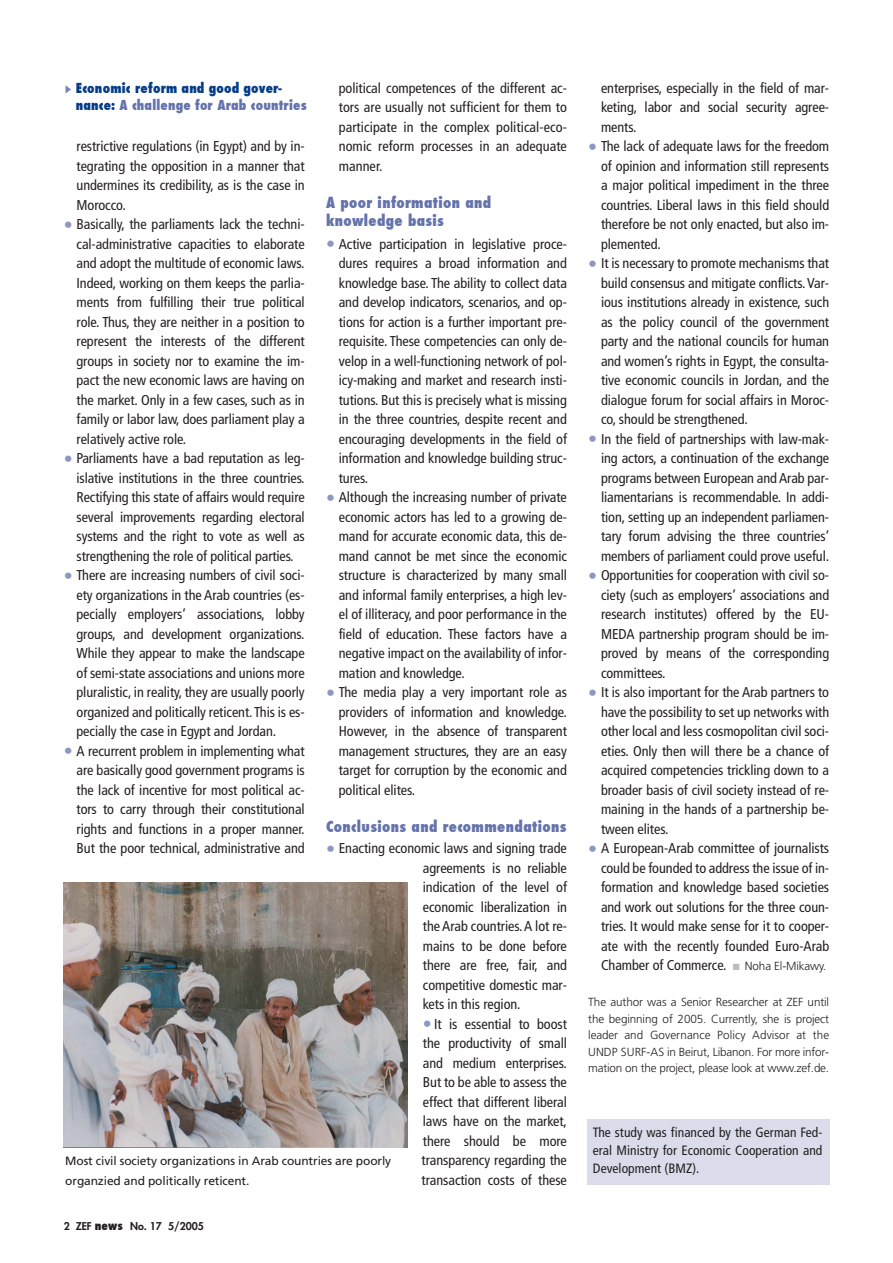
<style>
.page{position:relative;width:893px;height:1263px;background:#fff}
.page>*{position:absolute;margin:0;border:0;box-sizing:border-box;transform-origin:0 0}
.t1{font:800 condensed 15px/18px "Futura";letter-spacing:.025em;color:#6573ab}
.t2{font:condensed 14.25px/19.5px "Frutiger";letter-spacing:-.005em;color:#231f20;text-align:justify}
.t3{font:condensed 13.5px/18px "Frutiger";letter-spacing:.005em;color:#231f20;text-align:justify}
.t4{font:800 condensed 13.5px/16.5px "Futura";letter-spacing:.015em;color:#063d87}
.t5{font:12px/19.5px "Frutiger";letter-spacing:-.01em;color:#231f20}
.t6{font:300 11.7px/16.5px "Frutiger";letter-spacing:-.015em;color:#231f20;text-align:justify}
.t7{font:800 10.5px "Futura";letter-spacing:-.005em;color:#231f20}
.s1{font-size:18px;color:#8e96c3}
.s2{font-family:"European Pi Three";font-weight:400;font-stretch:normal;font-size:10.5px;color:#7883b6}
.s3{color:#6573ab}
.s4{font-stretch:condensed;font-size:12px}
</style>
<div class="page">
<div style="left:587px;top:1119px;width:242px;height:66px;background:#dadcec"></div>
<img style="left:64px;top:882px;width:344px;height:266px">
<p class="t2" style="left:339px;top:79px;width:230px">political competences of the different ac&shy;tors are usually not sufficient for them to participate in the complex political-eco&shy;nomic reform processes in an adequate manner.</p>
<p class="t1" style="left:326px;top:194px;width:167px">A poor information and knowledge basis</p>
<p class="t2" style="left:339px;top:235px;width:230px;text-indent:-13px"><span class="s1">•</span> Active participation in legislative proce&shy;dures requires a broad information and knowledge base. The ability to collect data and develop indicators, scenarios, and op&shy;tions for action is a further important pre&shy;requisite. These competencies can only de&shy;velop in a well-functioning network of pol&shy;icy-making and market and research insti&shy;tutions. But this is precisely what is missing in the three countries, despite recent and encouraging developments in the field of information and knowledge building struc&shy;tures.</p>
<p class="t2" style="left:339px;top:489px;width:230px;text-indent:-13px"><span class="s1">•</span> Although the increasing number of private economic actors has led to a growing de&shy;mand for accurate economic data, this de&shy;mand cannot be met since the economic structure is characterized by many small and informal family enterprises, a high lev&shy;el of illiteracy, and poor performance in the field of education. These factors have a negative impact on the availability of infor&shy;mation and knowledge.</p>
<p class="t2" style="left:339px;top:684px;width:230px;text-indent:-13px"><span class="s1">•</span> The media play a very important role as providers of information and knowledge.<br>However, in the absence of transparent management structures, they are an easy target for corruption by the economic and political elites.</p>
<p class="t1" style="left:326px;top:818px;width:242px">Conclusions and recommendations</p>
<p class="t2" style="left:423px;top:840px;width:146px;text-indent:-97px"><span class="s1">•</span> Enacting economic laws and signing trade agreements is no reliable indication of the level of economic liberalization in the Arab countries.A lot re&shy;mains to be done before there are free, fair, and competitive domestic mar&shy;kets in this region.</p>
<p class="t2" style="left:422px;top:1015px;width:147px"><span class="s1">•</span> It is essential to boost the productivity of small and medium enterprises.<br>But to be able to assess the effect that different liberal laws have on the market, there should be more transparency regarding the transaction costs of these</p>
<p class="t4" style="left:76px;top:80px;width:232px;text-indent:-11px"><span class="s2">-</span> Economic reform and good gover&shy;nance: <span class="s3">A challenge for Arab countries</span></p>
<p class="t2" style="left:77px;top:138px;width:230px">restrictive regulations (in Egypt) and by in&shy;tegrating the opposition in a manner that undermines its credibility, as is the case in Morocco.</p>
<p class="t2" style="left:77px;top:216px;width:230px;text-indent:-13px"><span class="s1">•</span> Basically, the parliaments lack the techni&shy;cal-administrative capacities to elaborate and adopt the multitude of economic laws.<br>Indeed, working on them keeps the parlia&shy;ments from fulfilling their true political role. Thus, they are neither in a position to represent the interests of the different groups in society nor to examine the im&shy;pact the new economic laws are having on the market. Only in a few cases, such as in family or labor law, does parliament play a relatively active role.</p>
<p class="t2" style="left:77px;top:450px;width:230px;text-indent:-13px"><span class="s1">•</span> Parliaments have a bad reputation as leg&shy;islative institutions in the three countries.<br>Rectifying this state of affairs would require several improvements regarding electoral systems and the right to vote as well as strengthening the role of political parties.</p>
<p class="t2" style="left:77px;top:567px;width:230px;text-indent:-13px"><span class="s1">•</span> There are increasing numbers of civil soci&shy;ety organizations in the Arab countries (es&shy;pecially employers’ associations, lobby groups, and development organizations.<br>While they appear to make the landscape of semi-state associations and unions more pluralistic, in reality, they are usually poorly organized and politically reticent.This is es&shy;pecially the case in Egypt and Jordan.</p>
<p class="t2" style="left:77px;top:742px;width:230px;text-indent:-13px"><span class="s1">•</span> A recurrent problem in implementing what are basically good government programs is the lack of incentive for most political ac&shy;tors to carry through their constitutional rights and functions in a proper manner.<br>But the poor technical, administrative and</p>
<p class="t5" style="left:65px;top:1152px;width:327px">Most civil society organizations in Arab countries are poorly organzied and politically reticent.</p>
<p class="t7" style="left:64px;top:1221px;width:142px">2 ZEF <span class="s4">news</span> No. 17 5/2005</p>
<p class="t2" style="left:601px;top:79px;width:230px">enterprises, especially in the field of mar&shy;keting, labor and social security agree&shy;ments.</p>
<p class="t2" style="left:601px;top:138px;width:230px;text-indent:-13px"><span class="s1">•</span> The lack of adequate laws for the freedom of opinion and information still represents a major political impediment in the three countries. Liberal laws in this field should therefore be not only enacted, but also im&shy;plemented.</p>
<p class="t2" style="left:601px;top:255px;width:230px;text-indent:-13px"><span class="s1">•</span> It is necessary to promote mechanisms that build consensus and mitigate conflicts.Var&shy;ious institutions already in existence, such as the policy council of the government party and the national councils for human and women’s rights in Egypt, the consulta&shy;tive economic councils in Jordan, and the dialogue forum for social affairs in Moroc&shy;co, should be strengthened.</p>
<p class="t2" style="left:601px;top:430px;width:230px;text-indent:-13px"><span class="s1">•</span> In the field of partnerships with law-mak&shy;ing actors, a continuation of the exchange programs between European and Arab par&shy;liamentarians is recommendable. In addi&shy;tion, setting up an independent parliamen&shy;tary forum advising the three countries’ members of parliament could prove useful.</p>
<p class="t2" style="left:601px;top:567px;width:230px;text-indent:-13px"><span class="s1">•</span> Opportunities for cooperation with civil so&shy;ciety (such as employers’ associations and research institutes) offered by the EU-MEDA partnership program should be im&shy;proved by means of the corresponding committees.</p>
<p class="t2" style="left:601px;top:684px;width:230px;text-indent:-13px"><span class="s1">•</span> It is also important for the Arab partners to have the possibility to set up networks with other local and less cosmopolitan civil soci&shy;eties. Only then will there be a chance of acquired competencies trickling down to a broader basis of civil society instead of re&shy;maining in the hands of a partnership be&shy;tween elites.</p>
<p class="t2" style="left:601px;top:840px;width:230px;text-indent:-13px"><span class="s1">•</span> A European-Arab committee of journalists could be founded to address the issue of in&shy;formation and knowledge based societies and work out solutions for the three coun&shy;tries. It would make sense for it to cooper&shy;ate with the recently founded Euro-Arab Chamber of Commerce.</p>
<p class="t6" style="left:745px;top:959px;width:83px">Noha El-Mikawy.</p>
<p class="t6" style="left:588px;top:995px;width:242px">The author was a Senior Researcher at ZEF until the beginning of 2005. Currently, she is project leader and Governance Policy Advisor at the UNDP SURF-AS in Beirut, Libanon. For more infor&shy;mation on the project, please look at www.zef.de.</p>
<p class="t3" style="left:593px;top:1125px;width:231px">The study was financed by the German Fed&shy;eral Ministry for Economic Cooperation and Development (BMZ).</p>
</div>
